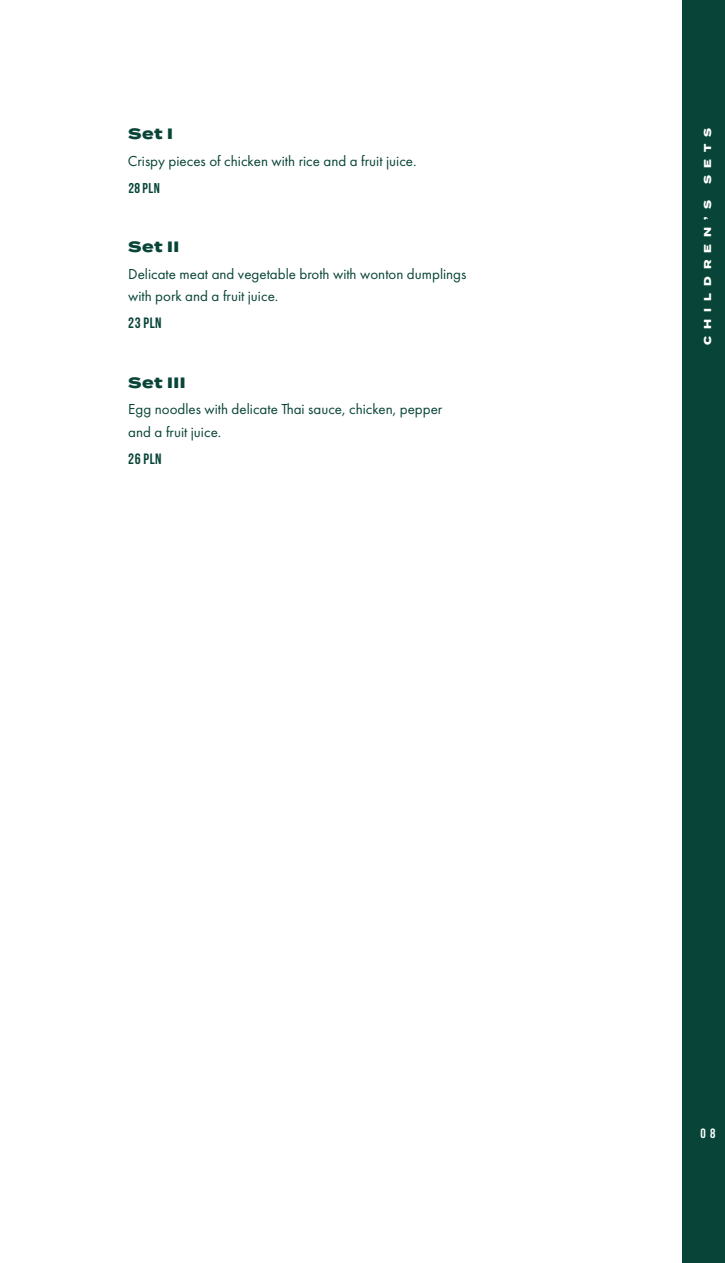
<style>
.page{position:relative;width:725px;height:1263px;background:#fff}
.page>*{position:absolute;margin:0;border:0;box-sizing:border-box;transform-origin:0 0}
.t1{font:15px/22.5px "Futura PT";color:#084437}
.t2{font:800 15px "Termina";letter-spacing:.03em;color:#084437}
.t3{font:700 15px "Bebas Neue";letter-spacing:.035em;color:#084437}
.t4{font:700 14.25px "Bebas Neue";color:#084437}
.t5{font:13.5px "Bebas Neue";color:#fff}
.t6{font:800 10.05px "Termina";letter-spacing:.7em;color:#fff}
</style>
<div class="page">
<div style="left:682px;top:0;width:43px;height:1263px;background:#084437"></div>
<p class="t2" style="left:128px;top:123px;width:46px">Set I</p>
<p class="t1" style="left:128px;top:150px;width:290px">Crispy pieces of chicken with rice and a fruit juice.</p>
<p class="t4" style="left:128px;top:180px;width:33px">28 PLN</p>
<p class="t2" style="left:128px;top:236px;width:52px">Set II</p>
<p class="t1" style="left:128px;top:263px;width:340px">Delicate meat and vegetable broth with wonton dumplings with pork and a fruit juice.</p>
<p class="t3" style="left:128px;top:315px;width:35px">23 PLN</p>
<p class="t2" style="left:128px;top:371px;width:59px">Set III</p>
<p class="t1" style="left:128px;top:398px;width:316px">Egg noodles with delicate Thai sauce, chicken, pepper and a fruit juice.</p>
<p class="t3" style="left:128px;top:450px;width:35px">26 PLN</p>
<p class="t6" style="left:700px;top:184px;width:58px;rotate:-90deg">SETS</p>
<p class="t6" style="left:700px;top:345px;width:146px;rotate:-90deg">CHILDREN’S</p>
<p class="t5" style="left:700px;top:1125px;width:16px">0 8</p>
</div>
